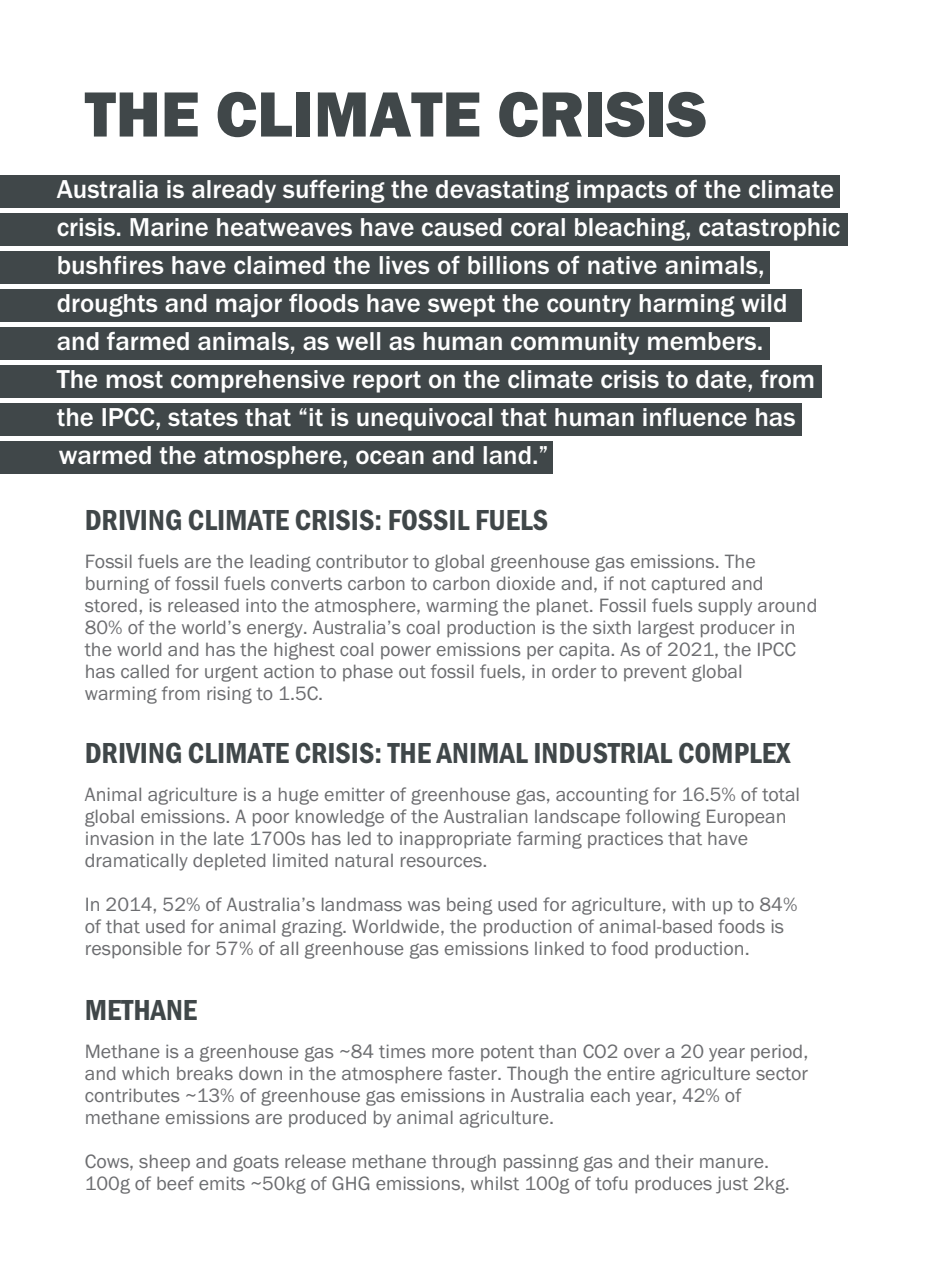
<style>
.page{position:relative;width:930px;height:1282px;background:#fff}
.page>*{position:absolute;margin:0;border:0;box-sizing:border-box;transform-origin:0 0}
.t1{font:66px "Franklin Gothic URW Hea";color:#404749}
.t2{font:30px "Franklin Gothic URW Con Dem";color:#404749}
.t3{font:500 26.8px/38px "Franklin Gothic URW";color:#fff}
.t4{font:20px/22px "Franklin Gothic URW Boo";color:#6c6d70}
</style>
<div class="page">
<div style="left:0;top:175px;width:839px;height:32px;background:#404749"></div>
<div style="left:0;top:213px;width:847px;height:33px;background:#404749"></div>
<div style="left:0;top:289px;width:801px;height:33px;background:#404749"></div>
<div style="left:0;top:327px;width:769px;height:33px;background:#404749"></div>
<div style="left:0;top:251px;width:769px;height:33px;background:#404749"></div>
<div style="left:0;top:365px;width:821px;height:33px;background:#404749"></div>
<div style="left:0;top:403px;width:801px;height:33px;background:#404749"></div>
<div style="left:1px;top:441px;width:552px;height:33px;background:#404749"></div>
<h1 class="t1" style="left:85px;top:72px;width:623px">THE CLIMATE CRISIS</h1>
<p class="t3" style="left:57px;top:170px;width:785px">Australia is already suffering the devastating impacts of the climate crisis. Marine heatweaves have caused coral bleaching, catastrophic bushfires have claimed the lives of billions of native animals, droughts and major floods have swept the country harming wild<br>and farmed animals, as well as human community members.<br>The most comprehensive report on the climate crisis to date, from the IPCC, states that “it is unequivocal that human influence has warmed the atmosphere, ocean and land.”</p>
<h2 class="t2" style="left:85px;top:500px;width:465px">DRIVING CLIMATE CRISIS: FOSSIL FUELS</h2>
<p class="t4" style="left:85px;top:550px;width:734px">Fossil fuels are the leading contributor to global greenhouse gas emissions. The burning of fossil fuels converts carbon to carbon dioxide and, if not captured and stored, is released into the atmosphere, warming the planet. Fossil fuels supply around 80% of the world’s energy. Australia’s coal production is the sixth largest producer in the world and has the highest coal power emissions per capita. As of 2021, the IPCC has called for urgent action to phase out fossil fuels, in order to prevent global warming from rising to 1.5C.</p>
<h2 class="t2" style="left:85px;top:733px;width:707px">DRIVING CLIMATE CRISIS: THE ANIMAL INDUSTRIAL COMPLEX</h2>
<p class="t4" style="left:85px;top:783px;width:717px">Animal agriculture is a huge emitter of greenhouse gas, accounting for 16.5% of total global emissions. A poor knowledge of the Australian landscape following European invasion in the late 1700s has led to inappropriate farming practices that have dramatically depleted limited natural resources.</p>
<p class="t4" style="left:85px;top:893px;width:714px">In 2014, 52% of Australia’s landmass was being used for agriculture, with up to 84% of that used for animal grazing. Worldwide, the production of animal-based foods is responsible for 57% of all greenhouse gas emissions linked to food production.</p>
<h2 class="t2" style="left:85px;top:990px;width:114px">METHANE</h2>
<p class="t4" style="left:85px;top:1040px;width:725px">Methane is a greenhouse gas ~84 times more potent than CO2 over a 20 year period, and which breaks down in the atmosphere faster. Though the entire agriculture sector contributes ~13% of greenhouse gas emissions in Australia each year, 42% of methane emissions are produced by animal agriculture.</p>
<p class="t4" style="left:85px;top:1150px;width:706px">Cows, sheep and goats release methane through passinng gas and their manure.<br>100g of beef emits ~50kg of GHG emissions, whilst 100g of tofu produces just 2kg.</p>
</div>
